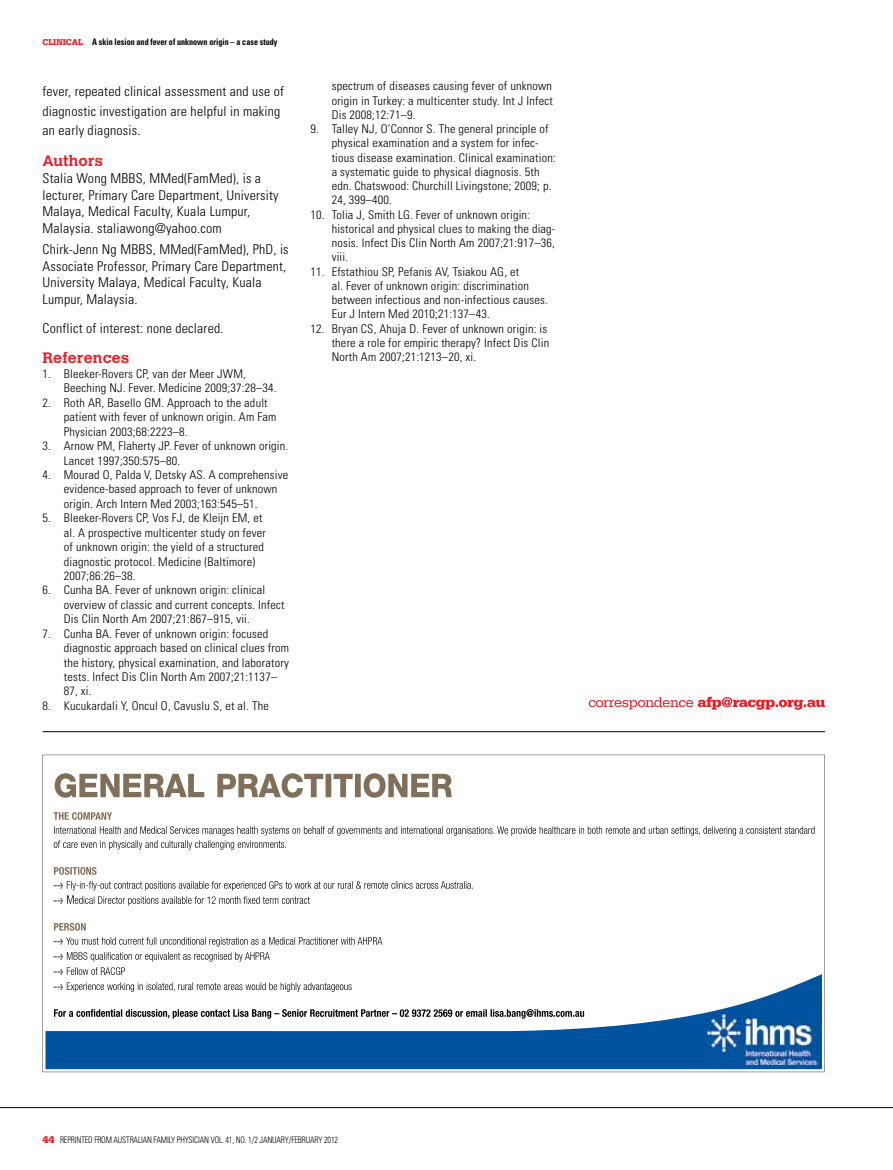
<style>
.page{position:relative;width:893px;height:1170px;background:#fff}
.page>*{position:absolute;margin:0;border:0;box-sizing:border-box;transform-origin:0 0}
.t1{font:700 15px "Calvert";letter-spacing:.015em;color:#ed1d24}
.t2{font:300 condensed 13.5px/16.6px "Univers LT";letter-spacing:.015em;color:#000}
.t3{font:300 condensed 12px/14.4px "Univers LT";letter-spacing:.015em;color:#000}
.t4{font:300 condensed 9px "Univers LT";letter-spacing:-.015em;color:#000;scale:.9 1}
.t5{font:700 condensed 9px "Univers LT";color:#000;scale:.9 1}
.s1{font-family:"Serifa LT";font-weight:900;font-stretch:normal;color:#ed1d24}
.s2{font-family:"Serifa LT";font-weight:900;font-stretch:normal;font-size:10.5px;color:#ed1d24}
</style>
<div class="page">
<hr style="left:0;top:1107px;width:893px;height:1px;background:#000">
<svg style="left:589px;top:696px;width:236px;height:13px"></svg>
<hr style="left:43px;top:731px;width:782px;height:1px;background:#000">
<svg style="left:43px;top:754px;width:782px;height:317px"></svg>
<p class="t5" style="left:43px;top:36px;width:262px"><span class="s1">CLINICAL</span> A skin lesion and fever of unknown origin – a case study</p>
<p class="t2" style="left:43px;top:81px;width:243px;line-height:19.6px">fever, repeated clinical assessment and use of diagnostic investigation are helpful in making an early diagnosis.</p>
<p class="t1" style="left:43px;top:152px;width:62px">Authors</p>
<p class="t2" style="left:43px;top:170px;width:77px">Stalia Wong MBBS</p>
<p class="t2" style="left:43px;top:170px;width:238px;text-indent:100px">, MMed(FamMed), is a lecturer, Primary Care Department, University Malaya, Medical Faculty, Kuala Lumpur, Malaysia. staliawong@yahoo.com</p>
<p class="t2" style="left:43px;top:241px;width:87px">Chirk-Jenn Ng MBBS</p>
<p class="t2" style="left:43px;top:241px;width:248px;text-indent:110px">, MMed(FamMed), PhD, is Associate Professor, Primary Care Department, University Malaya, Medical Faculty, Kuala Lumpur, Malaysia.</p>
<p class="t2" style="left:43px;top:319px;width:183px">Conflict of interest: none declared.</p>
<p class="t1" style="left:43px;top:348px;width:88px">References</p>
<p class="t3" style="left:64px;top:366px;width:214px;text-indent:-21px">1. Bleeker-Rovers CP, van der Meer JWM,<br>Beeching NJ . Fever. Medicine 2009;37:28–34.</p>
<p class="t3" style="left:64px;top:395px;width:214px;text-indent:-21px">2. Roth AR, Basello GM. Approach to the adult patient with fever of unknown origin. Am Fam<br>Physician 2003;68:2223–8.</p>
<p class="t3" style="left:64px;top:438px;width:226px;text-indent:-21px">3. Arnow PM, Flaherty JP. Fever of unknown origin.<br>Lancet 1997;350:575–80.</p>
<p class="t3" style="left:64px;top:467px;width:226px;text-indent:-21px">4. Mourad O, Palda V, Detsky AS. A comprehensive evidence-based approach to fever of unknown origin. Arch I ntern Med 2003;163:545–51.</p>
<p class="t3" style="left:64px;top:511px;width:204px;text-indent:-21px">5. Bleeker-Rovers CP, Vos FJ, de Kleijn EM, et al. A prospective multicenter study on fever of unknown origin: the yield of a structured diagnostic protocol. Medicine (Baltimore)<br>2007;86:26–38.</p>
<p class="t3" style="left:64px;top:583px;width:222px;text-indent:-21px">6. Cunha BA. Fever of unknown origin: clinical overview of classic and current concepts. I nfect<br>Dis Clin North Am 2007;21:867–915, vii.</p>
<p class="t3" style="left:64px;top:626px;width:227px;text-indent:-21px">7. Cunha BA. Fever of unknown origin: focused diagnostic approach based on clinical clues from the history, physical examination, and laboratory tests. I nfect Dis Clin North Am 2007;21:1137– 87, xi.</p>
<p class="t3" style="left:43px;top:698px;width:228px">8. Kucukardali Y, Oncul O, Cavuslu S, et al. The</p>
<p class="t3" style="left:332px;top:79px;width:223px;text-align:justify">spectrum of diseases causing fever of unknown origin in Turkey: a multicenter study. I nt J I nfect Dis 2008;12:71–9.</p>
<p class="t3" style="left:332px;top:122px;width:226px;text-indent:-21px">9. Talley NJ, O’Connor S. The general principle of physical examination and a system for infec&shy;tious disease examination. Clinical examination: a systematic guide to physical diagnosis. 5th edn. Chatswood: Churchill Livingstone; 2009; p.<br>24, 399–400.</p>
<p class="t3" style="left:332px;top:207px;width:225px;text-indent:-21px">10. Tolia J, Smith LG. Fever of unknown origin: historical and physical clues to making the diag&shy;nosis. I nfect Dis Clin North Am 2007;21:917–36, viii.</p>
<p class="t3" style="left:332px;top:264px;width:218px;text-indent:-21px">11. Efstathiou SP, Pefanis AV, Tsiakou AG, et<br>al. Fever of unknown origin: discrimination between infectious and non-infectious causes.<br>Eur J Intern Med 2010;21:137–43.</p>
<p class="t3" style="left:332px;top:321px;width:219px;text-indent:-21px">12. Bryan CS, Ahuja D. Fever of unknown origin: is there a role for empiric therapy? Infect Dis Clin<br>North Am 2007;21:1213–20, xi.</p>
<p class="t4" style="left:43px;top:1133px;width:330px"><span class="s2">44</span> Repr inted from Australian Family Physician Vol. 41, No. 1/2 january/febr uary 2012</p>
</div>
